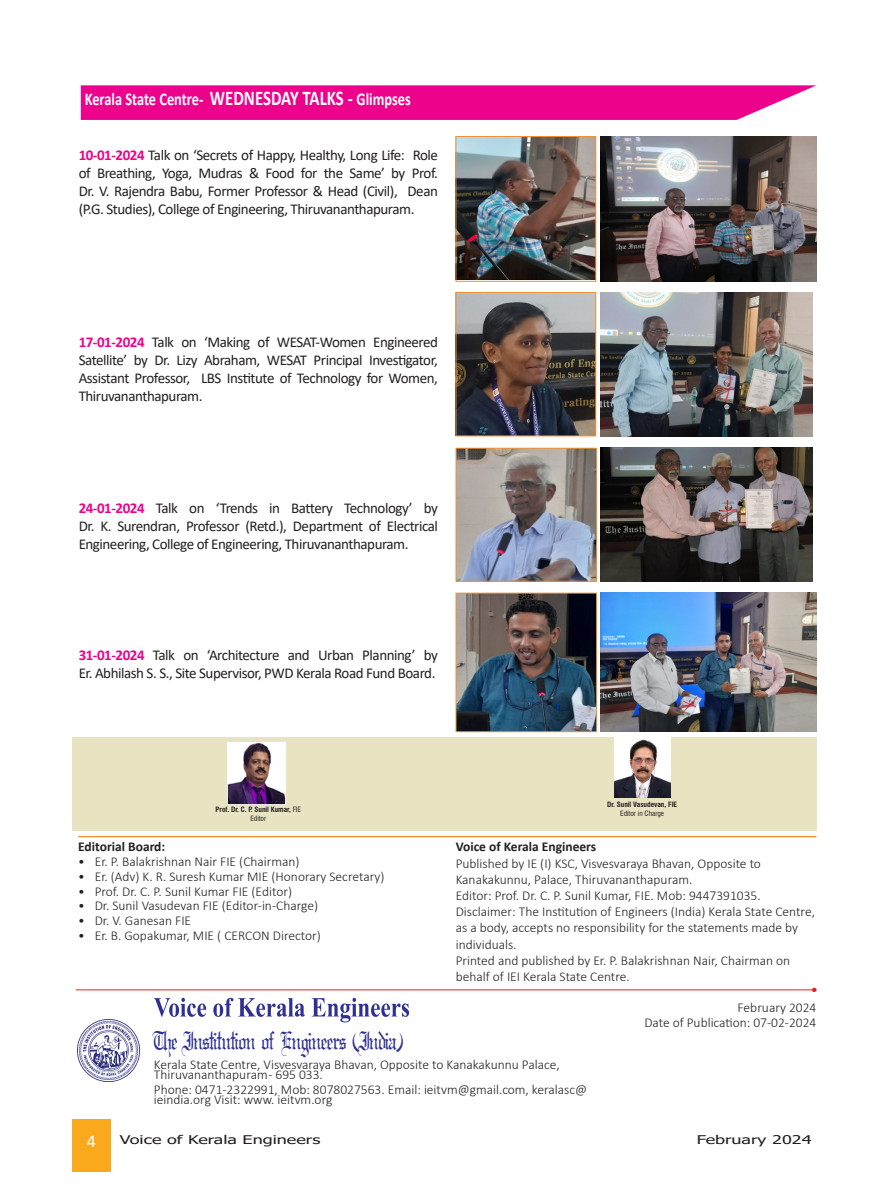
<style>
.page{position:relative;width:893px;height:1191px;background:#fff}
.page>*{position:absolute;margin:0;border:0;box-sizing:border-box;transform-origin:0 0}
.t1{font:condensed 24px "Kings Font 125";color:#2e3092}
.t2{font:700 18px "Calibri";color:#fff;scale:.8 1}
.t3{font:18px "Calibri";color:#fff}
.t4{font:15px/18px "Calibri";letter-spacing:-.03em;color:#231f20;text-align:justify}
.t5{font:300 13.5px/16.2px "Calibri";color:#231f20}
.t6{font:700 13.5px "Calibri";color:#231f20}
.t7{font:12px "Tahoma";color:#231f20;scale:1.5 1}
.t8{font:700 condensed 7.2px/8.6px "Swiss 721 BT";color:#231f20;text-align:center}
.t9{font:condensed 7.2px "Swiss 721 BT";color:#231f20}
.s1{font-size:21px}
.s2{font-weight:700;color:#ed028c}
.s3{font-weight:400}
</style>
<div class="page">
<div style="left:72px;top:737px;width:744px;height:93px;background:#e8e4c2"></div>
<hr style="left:78px;top:836px;width:738px;height:1px;background:#f09238">
<svg style="left:154px;top:997px;width:255px;height:25px"></svg>
<svg style="left:81px;top:85px;width:735px;height:35px;background:#ee1193"></svg>
<img style="left:458px;top:138px;width:136px;height:141px">
<div style="left:456px;top:136px;width:140px;height:145px;border:1px solid #f09238"></div>
<img style="left:458px;top:294px;width:136px;height:140px">
<div style="left:456px;top:292px;width:140px;height:144px;border:1px solid #f09238"></div>
<img style="left:458px;top:450px;width:137px;height:129px">
<div style="left:456px;top:448px;width:141px;height:133px;border:1px solid #f09238"></div>
<img style="left:458px;top:595px;width:137px;height:135px">
<div style="left:456px;top:593px;width:141px;height:139px;border:1px solid #f09238"></div>
<img style="left:228px;top:742px;width:57px;height:62px">
<hr style="left:76px;top:989px;width:740px;height:1px;background:#ee1d23">
<svg style="left:812px;top:987px;width:4px;height:5px"></svg>
<img style="left:77px;top:1019px;width:63px;height:62px">
<img style="left:615px;top:737px;width:56px;height:60px">
<img style="left:601px;top:593px;width:215px;height:139px">
<img style="left:601px;top:136px;width:215px;height:145px">
<img style="left:601px;top:292px;width:211px;height:144px">
<img style="left:601px;top:448px;width:211px;height:133px">
<div style="left:72px;top:1119px;width:39px;height:53px;background:#f9a91b"></div>
<h2 class="t2" style="left:85px;top:87px;width:409px">Kerala State Centre- <span class="s1">WEDNESDAY TALKS -</span> Glimpses</h2>
<p class="t4" style="left:79px;top:145px;width:361px"><span class="s2">10-01-2024</span> Talk on ‘Secrets of Happy, Healthy, Long Life: Role of Breathing, Yoga, Mudras &amp; Food for the Same’ by Prof.<br>Dr. V. Rajendra Babu, Former Professor &amp; Head (Civil), Dean (P.G. Studies), College of Engineering, Thiruvananthapuram.</p>
<p class="t4" style="left:79px;top:333px;width:361px"><span class="s2">17-01-2024</span> Talk on ‘Making of WESAT-Women Engineered Satellite’ by Dr. Lizy Abraham, WESAT Principal Investigator, Assistant Professor, LBS Institute of Technology for Women, Thiruvananthapuram.</p>
<p class="t4" style="left:79px;top:498px;width:361px"><span class="s2">24-01-2024</span> Talk on ‘Trends in Battery Technology’ by Dr. K. Surendran, Professor (Retd.), Department of Electrical Engineering, College of Engineering, Thiruvananthapuram.</p>
<p class="t4" style="left:79px;top:645px;width:361px"><span class="s2">31-01-2024</span> Talk on ‘Architecture and Urban Planning’ by<br>Er. Abhilash S. S., Site Supervisor, PWD Kerala Road Fund Board.</p>
<p class="t8" style="left:216px;top:805px;width:87px">Prof. Dr. C. P. Sunil Kumar, <span class="s3">FIE<br>Editor</span></p>
<p class="t6" style="left:78px;top:837px;width:88px">Editorial Board:</p>
<p class="t5" style="left:78px;top:853px;width:223px">• Er. P. Balakrishnan Nair FIE (Chairman)</p>
<p class="t5" style="left:78px;top:868px;width:308px">• Er. (Adv) K. R. Suresh Kumar MIE (Honorary Secretary)</p>
<p class="t5" style="left:78px;top:883px;width:215px">• Prof. Dr. C. P. Sunil Kumar FIE (Editor)</p>
<p class="t5" style="left:78px;top:897px;width:241px">• Dr. Sunil Vasudevan FIE (Editor-in-Charge)</p>
<p class="t5" style="left:78px;top:912px;width:114px">• Dr. V. Ganesan FIE</p>
<p class="t5" style="left:78px;top:927px;width:244px">• Er. B. Gopakumar, MIE ( CERCON Director)</p>
<p class="t8" style="left:607px;top:800px;width:72px">Dr. Sunil Vasudevan, FIE</p>
<p class="t9" style="left:620px;top:809px;width:46px">Editor in Charge</p>
<p class="t6" style="left:456px;top:837px;width:142px">Voice of Kerala Engineers</p>
<p class="t5" style="left:456px;top:855px;width:361px">Published by IE (I) KSC, Visvesvaraya Bhavan, Opposite to Kanakakunnu, Palace, Thiruvananthapuram.<br>Editor: Prof. Dr. C. P. Sunil Kumar, FIE. Mob: 9447391035.<br>Disclaimer: The Institution of Engineers (India) Kerala State Centre, as a body, accepts no responsibility for the statements made by individuals.<br>Printed and published by Er. P. Balakrishnan Nair, Chairman on behalf of IEI Kerala State Centre.</p>
<p class="t5" style="left:644px;top:1000px;width:174px;line-height:14.7px;text-align:right">February 2024<br>Date of Publication: 07-02-2024</p>
<h1 class="t1" style="left:152px;top:1024px;width:251px">The Institution of Engineers (India)</h1>
<p class="t5" style="left:154px;top:1058px;width:407px;line-height:10.5px">Kerala State Centre, Visvesvaraya Bhavan, Opposite to Kanakakunnu Palace,<br>Thiruvananthapuram - 695 033.</p>
<p class="t5" style="left:154px;top:1084px;width:435px;line-height:10.5px">Phone: 0471-2322991, Mob: 8078027563. Email: ieitvm@gmail.com, keralasc@ ieindia.org Visit: www. ieitvm.org</p>
<h2 class="t3" style="left:87px;top:1129px;width:11px">4</h2>
<p class="t7" style="left:120px;top:1131px;width:135px">Voice of Kerala Engineers</p>
<p class="t7" style="left:697px;top:1131px;width:78px">February 2024</p>
</div>
